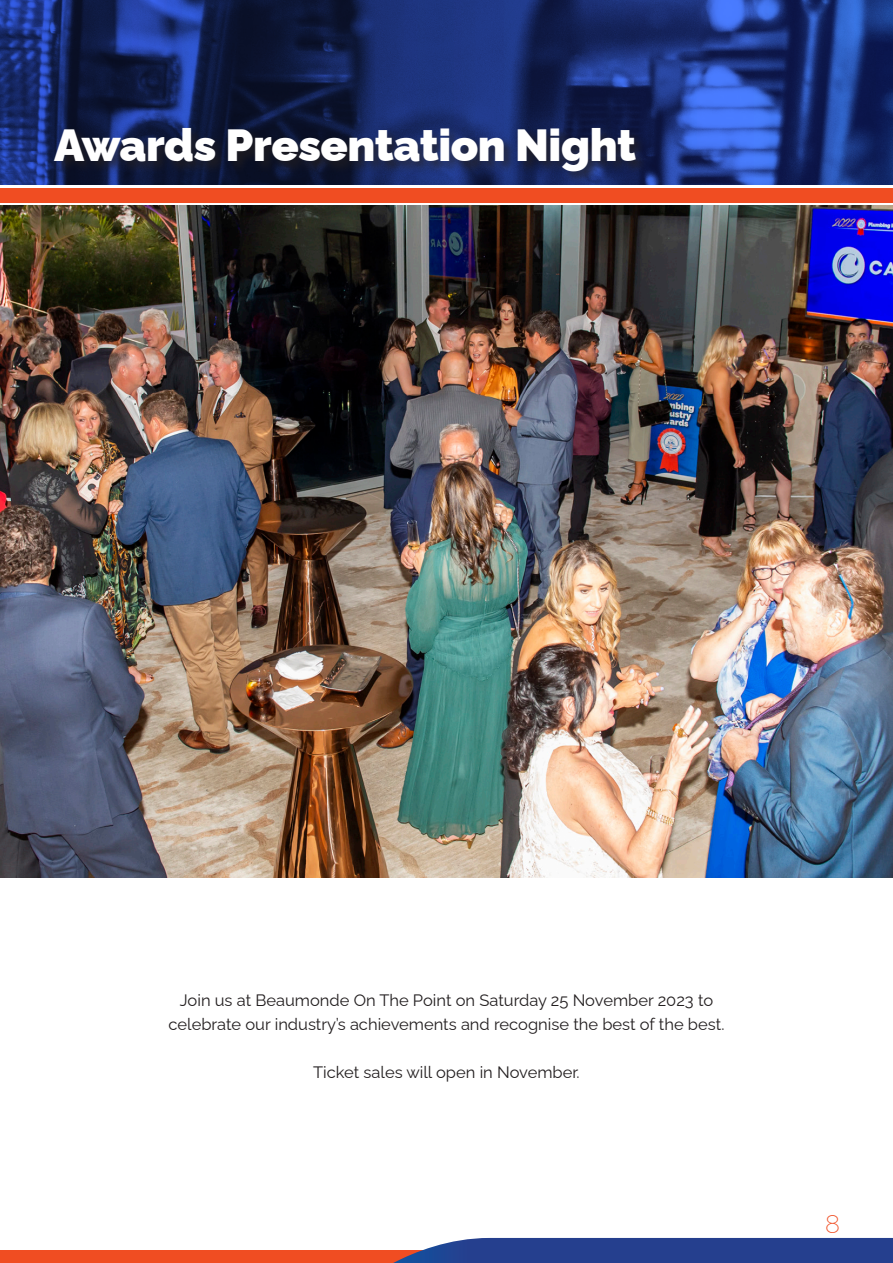
<style>
.page{position:relative;width:893px;height:1263px;background:#fff}
.page>*{position:absolute;margin:0;border:0;box-sizing:border-box;transform-origin:0 0}
.t1{font:900 45px "Raleway";letter-spacing:-.01em;color:#fff}
.t2{font:200 25.5px "Raleway";color:#f04d22}
.t3{font:16.5px/24px "Raleway";color:#231f20;text-align:center}
</style>
<div class="page">
<img style="left:0;top:205px;width:893px;height:672px">
<img style="left:0;top:0;width:893px;height:185px">
<svg style="left:0;top:202px;width:893px;height:1px"></svg>
<div style="left:0;top:188px;width:893px;height:14px;background:#f04d22"></div>
<div style="left:52px;top:125px;width:598px;height:60px;background:#231f20;opacity:.75"></div>
<div style="left:0;top:1250px;width:498px;height:13px;background:#f04d22"></div>
<svg style="left:393px;top:1238px;width:500px;height:25px"></svg>
<p class="t1" style="left:54px;top:109px;width:584px">Awards Presentation Night</p>
<p class="t3" style="left:169px;top:987px;width:557px">Join us at Beaumonde On The Point on Saturday 25 November 2023 to celebrate our industry’s achievements and recognise the best of the best.</p>
<p class="t3" style="left:313px;top:1059px;width:268px">Ticket sales will open in November.</p>
<p class="t2" style="left:825px;top:1204px;width:16px">8</p>
</div>
